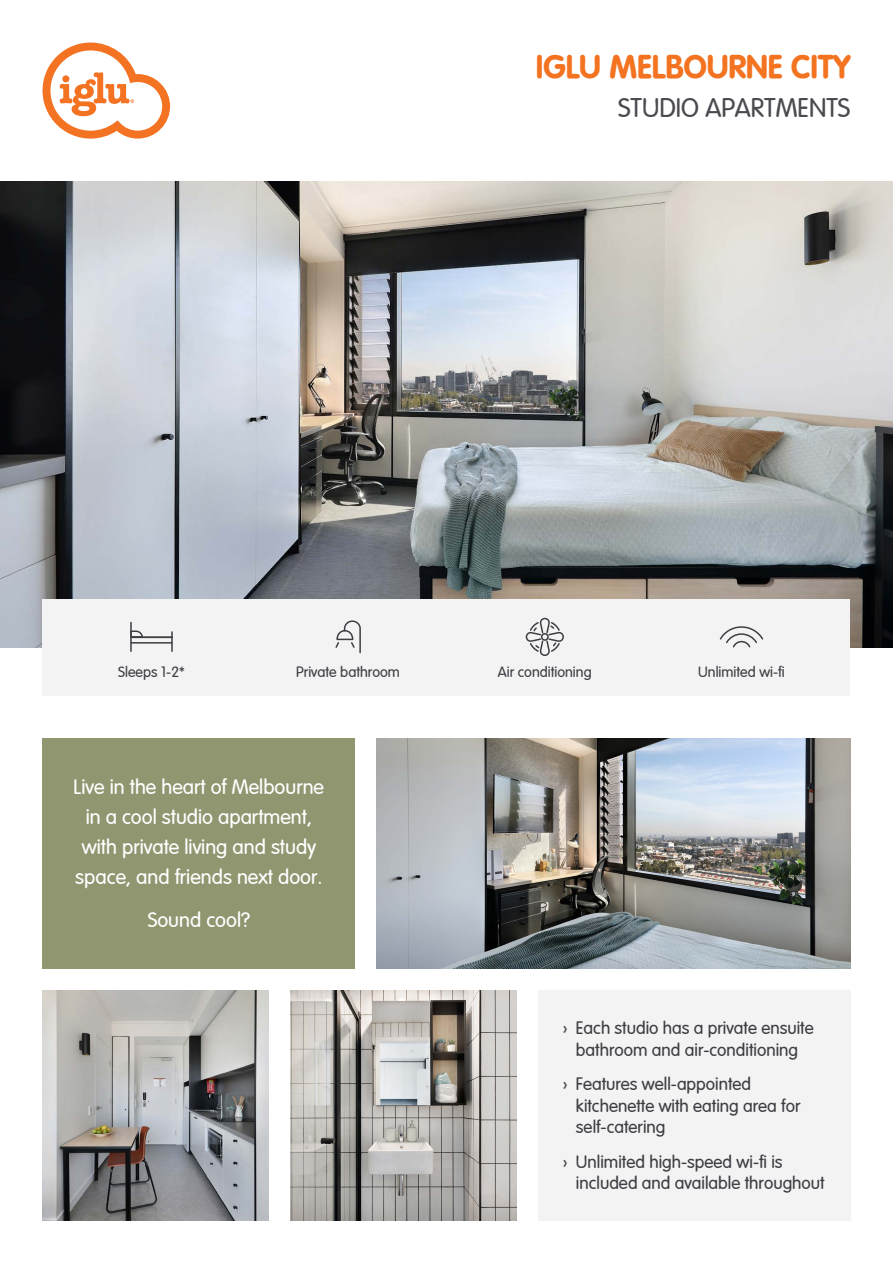
<style>
.page{position:relative;width:893px;height:1263px;background:#fff}
.page>*{position:absolute;margin:0;border:0;box-sizing:border-box;transform-origin:0 0}
.t1{font:700 33px "Vag";color:#f47321}
.t2{font:300 27px "Vag";color:#4c4950}
.t3{font:300 21px/30px "Vag";color:#fff;text-align:center}
.t4{font:300 18px/21.6px "Vag";color:#3e3d44}
.t5{font:300 15px "Vag";color:#3e3d44}
</style>
<div class="page">
<img style="left:0;top:181px;width:893px;height:467px">
<div style="left:43px;top:600px;width:807px;height:96px;background:#f3f3f3"></div>
<svg style="left:43px;top:43px;width:127px;height:96px"></svg>
<div style="left:43px;top:738px;width:312px;height:230px;background:#909670"></div>
<div style="left:538px;top:990px;width:312px;height:230px;background:#f3f3f3"></div>
<img style="left:43px;top:990px;width:226px;height:230px">
<img style="left:377px;top:738px;width:473px;height:230px">
<img style="left:290px;top:990px;width:226px;height:230px">
<svg style="left:719px;top:626px;width:45px;height:22px"></svg>
<svg style="left:335px;top:620px;width:26px;height:34px"></svg>
<svg style="left:525px;top:617px;width:39px;height:39px"></svg>
<hr style="left:130px;top:622px;width:2px;height:29px;background:#3e3d44">
<svg style="left:130px;top:630px;width:43px;height:21px"></svg>
<p class="t1" style="left:536px;top:48px;width:316px">IGLU MELBOURNE CITY</p>
<p class="t2" style="left:618px;top:93px;width:234px">STUDIO APARTMENTS</p>
<p class="t5" style="left:118px;top:664px;width:68px">Sleeps 1-2*</p>
<p class="t5" style="left:296px;top:664px;width:105px">Private bathroom</p>
<p class="t5" style="left:498px;top:664px;width:95px">Air conditioning</p>
<p class="t5" style="left:698px;top:664px;width:88px">Unlimited wi-fi</p>
<p class="t3" style="left:74px;top:772px;width:252px">Live in the heart of Melbourne in a cool studio apartment, with private living and study space, and friends next door.</p>
<p class="t3" style="left:148px;top:905px;width:104px">Sound cool?</p>
<p class="t4" style="left:563px;top:1017px;width:252px;text-align:center">› Each studio has a private ensuite bathroom and air-conditioning</p>
<p class="t4" style="left:576px;top:1073px;width:226px;text-indent:-13px">› Features well-appointed kitchenette with eating area for self-catering</p>
<p class="t4" style="left:576px;top:1151px;width:250px;text-indent:-13px">› Unlimited high-speed wi-fi is included and available throughout</p>
</div>
